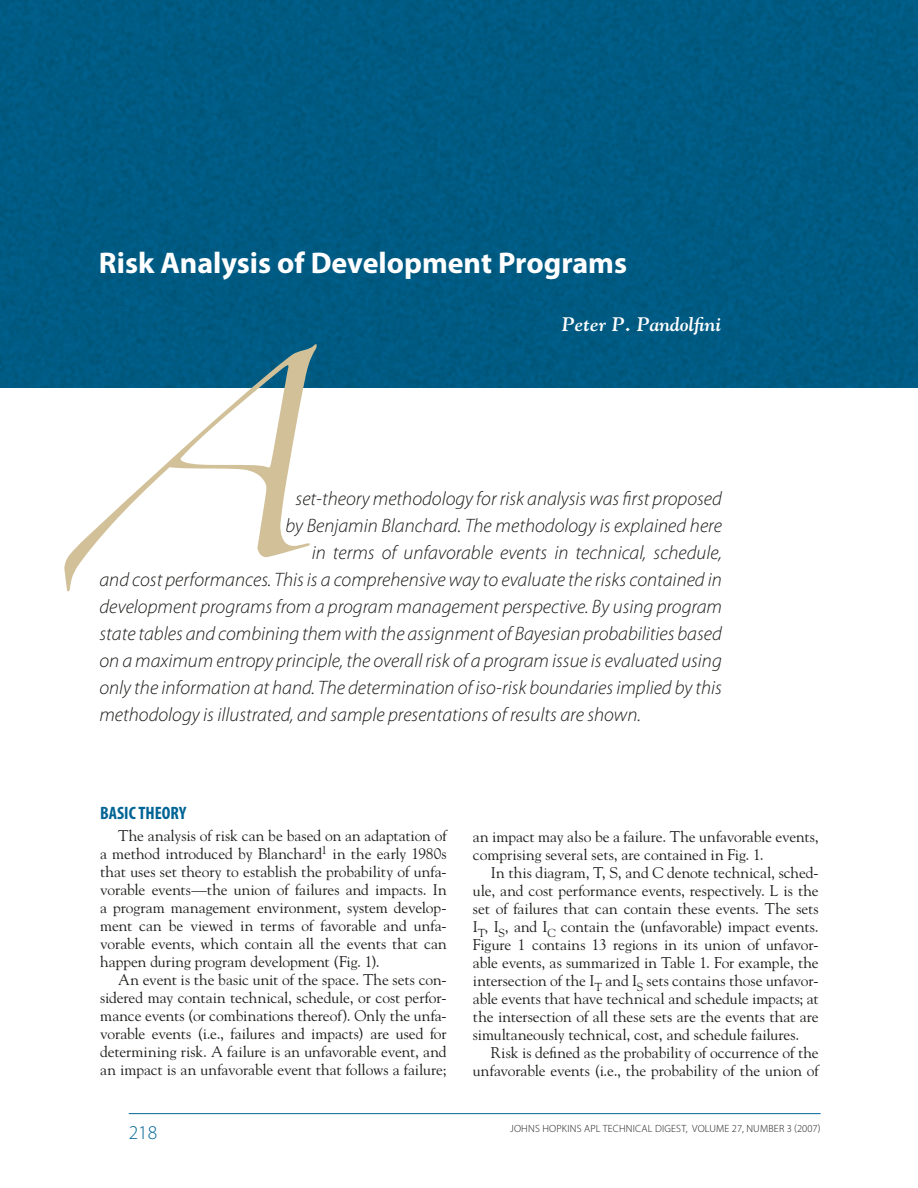
<style>
.page{position:relative;width:918px;height:1188px;background:#fff}
.page>*{position:absolute;margin:0;border:0;box-sizing:border-box;transform-origin:0 0}
.t1{font:180px "Zapfino";color:#d1c098}
.t2{font:700 30px "Myriad Pro";color:#fff}
.t3{font:italic 300 19.5px "Myriad Pro";color:#1c1c1a}
.t4{font:italic 700 19.5px "Hopkins Goudy";color:#fff}
.t5{font:300 19.5px "Myriad Pro";color:#006495}
.t6{font:700 condensed 18px "Myriad Pro";color:#006495}
.t7{font:15.45px/18px "Hopkins Goudy";letter-spacing:-.005em;color:#1c1c1a;text-align:justify}
.t8{font:300 10.5px "Myriad Pro";letter-spacing:.02em;color:#1c1c1a}
</style>
<div class="page">
<hr style="left:129px;top:1113px;width:692px;height:1px;background:#006495">
<div style="left:0;top:0;width:918px;height:387px;background:#005b83"></div>
<h2 class="t2" style="left:99px;top:243px;width:530px">Risk Analysis of Development Programs</h2>
<p class="t4" style="left:562px;top:313px;width:161px">Peter P. Pandolfini</p>
<h1 class="t1" style="left:70px;top:388px;width:240px">A</h1>
<p class="t3" style="left:296px;top:487px;width:428px">set-theory methodology for risk analysis was first proposed</p>
<p class="t3" style="left:285px;top:514px;width:438px">by Benjamin Blanchard. The methodology is explained here</p>
<p class="t3" style="left:312px;top:541px;width:412px">in terms of unfavorable events in technical, schedule,</p>
<p class="t3" style="left:99px;top:568px;width:624px">and cost performances. This is a comprehensive way to evaluate the risks contained in</p>
<p class="t3" style="left:99px;top:595px;width:624px">development programs from a program management perspective. By using program</p>
<p class="t3" style="left:99px;top:622px;width:624px">state tables and combining them with the assignment of Bayesian probabilities based</p>
<p class="t3" style="left:99px;top:649px;width:624px">on a maximum entropy principle, the overall risk of a program issue is evaluated using</p>
<p class="t3" style="left:99px;top:676px;width:624px">only the information at hand. The determination of iso-risk boundaries implied by this</p>
<p class="t3" style="left:99px;top:703px;width:543px">methodology is illustrated, and sample presentations of results are shown.</p>
<p class="t6" style="left:100px;top:802px;width:88px">BASIC THEORY</p>
<p class="t7" style="left:100px;top:827px;width:348px;text-indent:18px">The analysis of risk can be based on an adaptation of a method introduced by Blanchard<sup>1</sup> in the early 1980s that uses set theory to establish the probability of unfa&shy;vorable events—the union of failures and impacts. In a program management environment, system develop&shy;ment can be viewed in terms of favorable and unfa&shy;vorable events, which contain all the events that can happen during program development (Fig. 1).</p>
<p class="t7" style="left:100px;top:971px;width:348px;text-indent:18px">An event is the basic unit of the space. The sets con&shy;sidered may contain technical, schedule, or cost perfor&shy;mance events (or combinations thereof). Only the unfa&shy;vorable events (i.e., failures and impacts) are used for determining risk. A failure is an unfavorable event, and an impact is an unfavorable event that follows a failure;</p>
<p class="t5" style="left:129px;top:1121px;width:30px">218</p>
<p class="t7" style="left:473px;top:827px;width:347px">an impact may also be a failure. The unfavorable events, comprising several sets, are contained in Fig. 1.</p>
<p class="t7" style="left:473px;top:863px;width:347px;text-indent:18px">In this diagram, T, S, and C denote technical, sched&shy;ule, and cost performance events, respectively. L is the set of failures that can contain these events. The sets I<sub>T</sub>, I<sub>S</sub>, and I<sub>C</sub> contain the (unfavorable) impact events.<br>Figure 1 contains 13 regions in its union of unfavor&shy;able events, as summarized in Table 1. For example, the intersection of the I<sub>T</sub> and I<sub>S</sub> sets contains those unfavor&shy;able events that have technical and schedule impacts; at the intersection of all these sets are the events that are simultaneously technical, cost, and schedule failures.</p>
<p class="t7" style="left:473px;top:1043px;width:347px;text-align:right">Risk is defined as the probability of occurrence of the unfavorable events (i.e., the probability of the union of</p>
<p class="t8" style="left:510px;top:1122px;width:40px">JOHNS HOP</p>
<p class="t8" style="left:562px;top:1122px;width:260px">KINS APL TECHNICAL DIGEST, VOLUME 27, NUMBER 3 (2007)</p>
</div>
